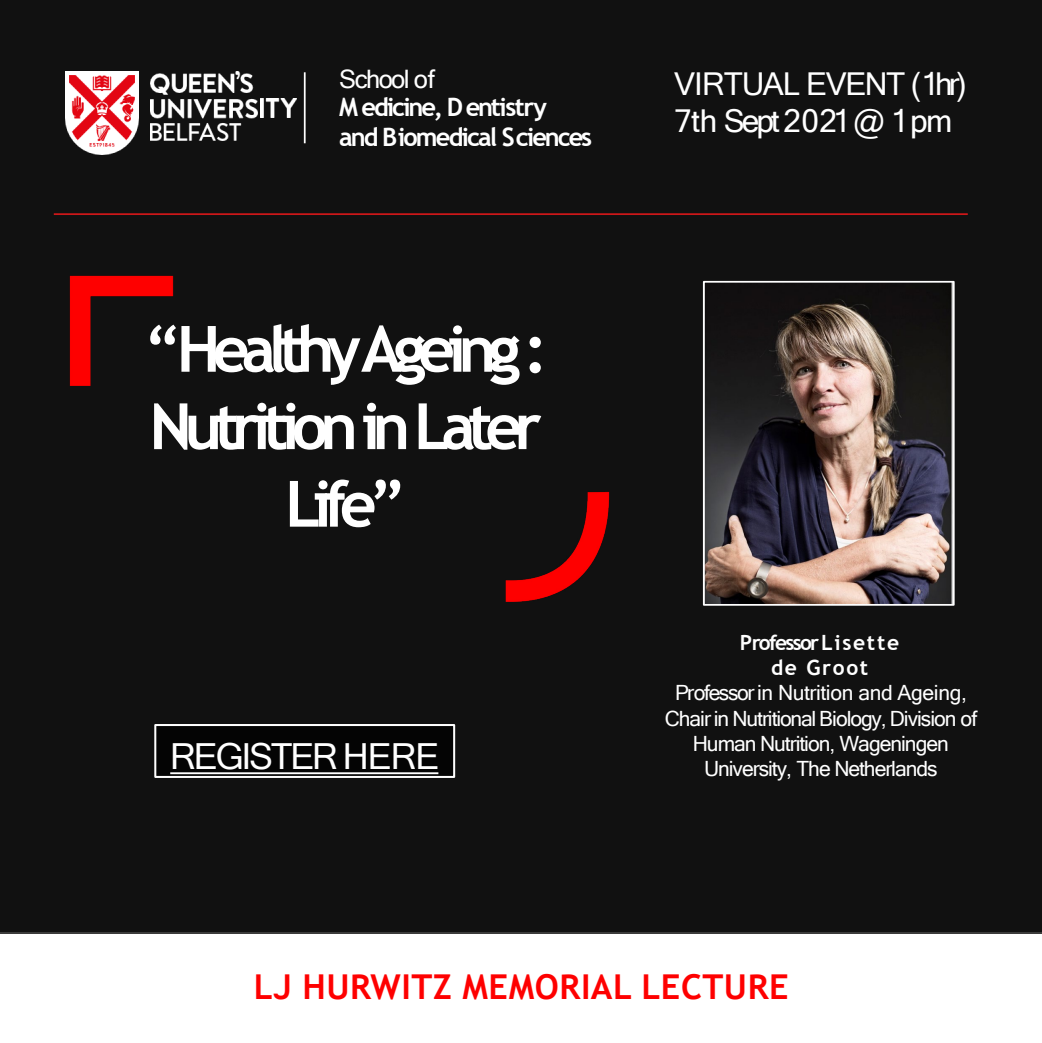
<style>
.page{position:relative;width:1042px;height:1043px;background:#fff}
.page>*{position:absolute;margin:0;border:0;box-sizing:border-box;transform-origin:0 0}
.t1{font:700 63.88px/77.4px "Trebuchet MS";letter-spacing:-.12em;color:#fff;text-align:center}
.t2{font:35.88px "Microsoft Sans Serif";letter-spacing:-.06em;color:#fff}
.t3{font:700 34.3px "Trebuchet MS";letter-spacing:.015em;color:#fe0000}
.t4{font:31.5px "Microsoft Sans Serif";letter-spacing:-.045em;color:#fff}
.t5{font:31.5px "Microsoft Sans Serif";letter-spacing:-.015em;color:#fff}
.t6{font:700 25.38px "Trebuchet MS";letter-spacing:-.08em;color:#fff}
.t7{font:25.38px "Microsoft Sans Serif";letter-spacing:-.06em;color:#fff}
.t8{font:21px/25.2px "Microsoft Sans Serif";letter-spacing:-.05em;color:#fff;text-align:center}
.t9{font:700 21px/25.2px "Trebuchet MS";letter-spacing:.075em;color:#fff;text-align:center}
</style>
<div class="page">
<div style="left:0;top:0;width:1041px;height:931px;background:#111"></div>
<img style="left:505px;top:491px;width:105px;height:110px">
<img style="left:69px;top:275px;width:105px;height:111px">
<img style="left:150px;top:71px;width:107px;height:69px">
<img style="left:260px;top:99px;width:36px;height:19px">
<img style="left:66px;top:71px;width:73px;height:83px">
<hr style="left:304px;top:72px;width:1px;height:71px;background:#fff">
<hr style="left:54px;top:213px;width:913px;height:2px;background:#cd1719">
<div style="left:155px;top:724px;width:299px;height:52px;background:#000"></div>
<div style="left:154px;top:723px;width:301px;height:54px;border:2px solid #fff"></div>
<svg style="left:170px;top:772px;width:268px;height:2px"></svg>
<img style="left:705px;top:299px;width:246px;height:303px">
<div style="left:702px;top:281px;width:252px;height:324px;border:2px solid #fff"></div>
<p class="t7" style="left:339px;top:63px;width:97px">School of</p>
<p class="t6" style="left:339px;top:91px;width:209px">M edicine, D entistry</p>
<p class="t6" style="left:339px;top:121px;width:254px">and Biomedical Sciences</p>
<p class="t1" style="left:144px;top:310px;width:405px">“Healthy Ageing :<br>Nutrition in Later<br>Life”</p>
<p class="t2" style="left:170px;top:732px;width:271px">REGISTER HERE</p>
<p class="t4" style="left:674px;top:63px;width:294px">VIRTUAL EVENT (1hr)</p>
<p class="t5" style="left:674px;top:101px;width:279px">7th Sept2021@ 1pm</p>
<p class="t9" style="left:739px;top:629px;width:161px">Professor Lisette de Groot</p>
<p class="t8" style="left:664px;top:679px;width:314px">Professorin Nutrition and Ageing, Chair in Nutritional Biology, Division of Human Nutrition, Wageningen University, The Netherlands</p>
<p class="t3" style="left:254px;top:964px;width:536px">LJ HURWITZ MEMORIAL LECTURE</p>
</div>
